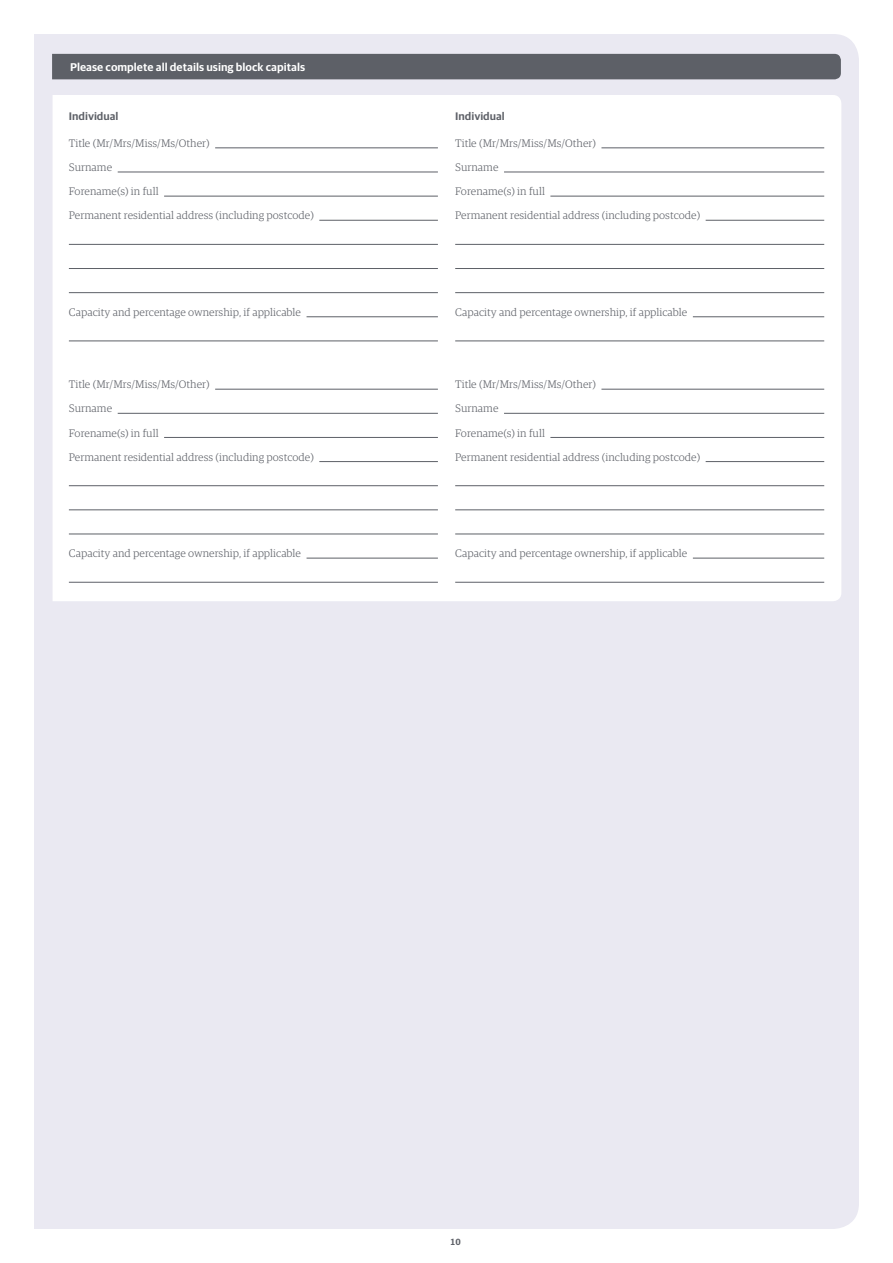
<style>
.page{position:relative;width:893px;height:1263px;background:#fff}
.page>*{position:absolute;margin:0;border:0;box-sizing:border-box;transform-origin:0 0}
.t1{font:600 11.25px "Guardian RTB Sans";color:#fff}
.t2{font:300 10.95px "Guardian RTB Egyp";color:#5d6067}
.t3{font:600 10.95px "Guardian RTB Sans";color:#5d6067}
.t4{font:600 9px "Guardian RTB Sans";color:#5d6067}
</style>
<div class="page">
<div style="left:34px;top:34px;width:825px;height:1195px;background:#eae9f2"></div>
<svg style="left:53px;top:95px;width:788px;height:506px"></svg>
<hr style="left:215px;top:148px;width:223px;height:1px;background:#5d6067">
<hr style="left:118px;top:172px;width:320px;height:1px;background:#5d6067">
<hr style="left:164px;top:196px;width:274px;height:1px;background:#5d6067">
<hr style="left:319px;top:220px;width:119px;height:1px;background:#5d6067">
<hr style="left:69px;top:244px;width:369px;height:1px;background:#5d6067">
<hr style="left:69px;top:268px;width:369px;height:1px;background:#5d6067">
<hr style="left:69px;top:292px;width:369px;height:1px;background:#5d6067">
<hr style="left:307px;top:316px;width:131px;height:1px;background:#5d6067">
<hr style="left:69px;top:341px;width:369px;height:1px;background:#5d6067">
<hr style="left:215px;top:389px;width:223px;height:1px;background:#5d6067">
<hr style="left:118px;top:413px;width:320px;height:1px;background:#5d6067">
<hr style="left:164px;top:437px;width:274px;height:1px;background:#5d6067">
<hr style="left:319px;top:461px;width:119px;height:1px;background:#5d6067">
<hr style="left:69px;top:485px;width:369px;height:1px;background:#5d6067">
<hr style="left:69px;top:510px;width:369px;height:1px;background:#5d6067">
<hr style="left:69px;top:534px;width:369px;height:1px;background:#5d6067">
<hr style="left:307px;top:558px;width:131px;height:1px;background:#5d6067">
<hr style="left:69px;top:582px;width:369px;height:1px;background:#5d6067">
<hr style="left:601px;top:148px;width:223px;height:1px;background:#5d6067">
<hr style="left:504px;top:172px;width:320px;height:1px;background:#5d6067">
<hr style="left:550px;top:196px;width:274px;height:1px;background:#5d6067">
<hr style="left:706px;top:220px;width:118px;height:1px;background:#5d6067">
<hr style="left:455px;top:244px;width:369px;height:1px;background:#5d6067">
<hr style="left:455px;top:268px;width:369px;height:1px;background:#5d6067">
<hr style="left:455px;top:292px;width:369px;height:1px;background:#5d6067">
<hr style="left:693px;top:316px;width:131px;height:1px;background:#5d6067">
<hr style="left:455px;top:341px;width:369px;height:1px;background:#5d6067">
<hr style="left:601px;top:389px;width:223px;height:1px;background:#5d6067">
<hr style="left:504px;top:413px;width:320px;height:1px;background:#5d6067">
<hr style="left:550px;top:437px;width:274px;height:1px;background:#5d6067">
<hr style="left:706px;top:461px;width:118px;height:1px;background:#5d6067">
<hr style="left:455px;top:485px;width:369px;height:1px;background:#5d6067">
<hr style="left:455px;top:510px;width:369px;height:1px;background:#5d6067">
<hr style="left:455px;top:534px;width:369px;height:1px;background:#5d6067">
<hr style="left:693px;top:558px;width:131px;height:1px;background:#5d6067">
<hr style="left:455px;top:582px;width:369px;height:1px;background:#5d6067">
<div style="left:52px;top:54px;width:789px;height:25px;background:#5d6067"></div>
<p class="t1" style="left:70px;top:59px;width:236px">Please complete all details using block capitals</p>
<p class="t3" style="left:69px;top:108px;width:51px">Individual</p>
<p class="t2" style="left:69px;top:136px;width:142px">Title (Mr/Mrs/Miss/Ms/Other)</p>
<p class="t2" style="left:69px;top:160px;width:45px">Surname</p>
<p class="t2" style="left:69px;top:184px;width:91px">Forename(s) in full</p>
<p class="t2" style="left:69px;top:208px;width:246px">Permanent residential address (including postcode)</p>
<p class="t3" style="left:455px;top:108px;width:51px">Individual</p>
<p class="t2" style="left:455px;top:136px;width:142px">Title (Mr/Mrs/Miss/Ms/Other)</p>
<p class="t2" style="left:455px;top:160px;width:45px">Surname</p>
<p class="t2" style="left:455px;top:184px;width:91px">Forename(s) in full</p>
<p class="t2" style="left:455px;top:208px;width:246px">Permanent residential address (including postcode)</p>
<p class="t2" style="left:69px;top:305px;width:234px">Capacity and percentage ownership, if applicable</p>
<p class="t2" style="left:455px;top:305px;width:234px">Capacity and percentage ownership, if applicable</p>
<p class="t2" style="left:69px;top:377px;width:142px">Title (Mr/Mrs/Miss/Ms/Other)</p>
<p class="t2" style="left:69px;top:401px;width:45px">Surname</p>
<p class="t2" style="left:69px;top:425px;width:91px">Forename(s) in full</p>
<p class="t2" style="left:69px;top:450px;width:246px">Permanent residential address (including postcode)</p>
<p class="t2" style="left:455px;top:377px;width:142px">Title (Mr/Mrs/Miss/Ms/Other)</p>
<p class="t2" style="left:455px;top:401px;width:45px">Surname</p>
<p class="t2" style="left:455px;top:425px;width:91px">Forename(s) in full</p>
<p class="t2" style="left:455px;top:450px;width:246px">Permanent residential address (including postcode)</p>
<p class="t2" style="left:69px;top:546px;width:234px">Capacity and percentage ownership, if applicable</p>
<p class="t2" style="left:455px;top:546px;width:234px">Capacity and percentage ownership, if applicable</p>
<p class="t4" style="left:450px;top:1235px;width:12px">10</p>
</div>
